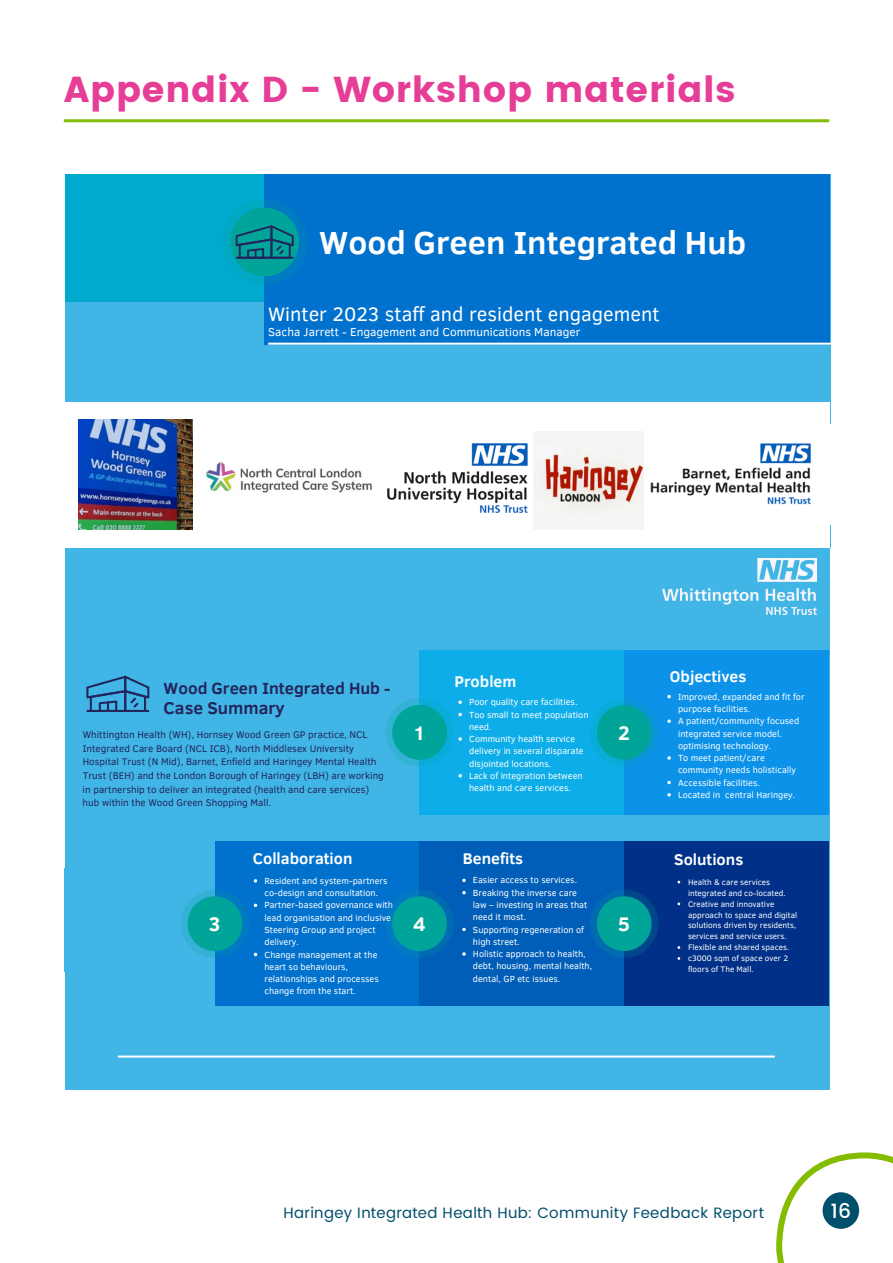
<style>
.page{position:relative;width:893px;height:1263px;background:#fff}
.page>*{position:absolute;margin:0;border:0;box-sizing:border-box;transform-origin:0 0}
.Heading_1_-_Main_titles{font:700 36px "Poppins";letter-spacing:.02em;color:#e63e97}
.t1{font:700 32.7px "Clear Sans";color:#fff}
.t2{font:500 20.25px "Poppins";color:#fff}
.t3{font:700 20.1px "Clear Sans";color:#fff}
.t4{font:19.95px "Clear Sans";color:#fff}
.t5{font:700 17.4px "Clear Sans";color:#23255d}
.t6{font:700 16.5px "Clear Sans";color:#23255d}
.t7{font:700 15.9px "Clear Sans";color:#fff}
.t8{font:15px "Poppins";letter-spacing:.025em;color:#004f6b}
.t9{font:11.7px "Clear Sans";color:#fff}
.t10{font:9.9px/13.6px "Clear Sans";color:#23255d}
.t11{font:9.15px/12.3px "Clear Sans";color:#fff}
.t12{font:8.25px/10.9px "Clear Sans";color:#fff}
</style>
<div class="page">
<svg style="left:776px;top:1152px;width:117px;height:111px"></svg>
<hr style="left:64px;top:119px;width:765px;height:3px;background:#84bd00">
<div style="left:65px;top:174px;width:765px;height:373px;background:#41b6e6"></div>
<div style="left:65px;top:174px;width:200px;height:128px;background:#00a9ce"></div>
<div style="left:265px;top:174px;width:565px;height:171px;background:#0072ce"></div>
<svg style="left:222px;top:199px;width:86px;height:86px;fill:#007bc3"></svg>
<div style="left:230px;top:208px;width:69px;height:68px;background:#00a499;border-radius:34px"></div>
<hr style="left:268px;top:343px;width:562px;height:2px;background:#fff">
<svg style="left:236px;top:225px;width:58px;height:34px"></svg>
<div style="left:65px;top:402px;width:765px;height:145px;background:#fff"></div>
<img style="left:643px;top:443px;width:168px;height:73px">
<img style="left:79px;top:420px;width:114px;height:109px">
<img style="left:205px;top:462px;width:167px;height:31px">
<img style="left:533px;top:443px;width:110px;height:73px">
<img style="left:388px;top:444px;width:139px;height:69px">
<div style="left:65px;top:549px;width:764px;height:541px;background:#41b6e6"></div>
<div style="left:215px;top:842px;width:205px;height:164px;background:#0072ce"></div>
<svg style="left:181px;top:889px;width:68px;height:69px"></svg>
<div style="left:188px;top:896px;width:54px;height:55px;background:#00a499;border-radius:27px"></div>
<div style="left:420px;top:650px;width:204px;height:164px;background:#0cade8"></div>
<div style="left:420px;top:842px;width:204px;height:164px;background:#005eb8"></div>
<div style="left:624px;top:650px;width:205px;height:164px;background:#0c92e8"></div>
<div style="left:624px;top:842px;width:205px;height:164px;background:#003087"></div>
<div style="left:590px;top:698px;width:68px;height:69px;background:linear-gradient(to right,#09b1d8,#0990d8);border-radius:34px"></div>
<svg style="left:590px;top:889px;width:68px;height:69px"></svg>
<div style="left:597px;top:705px;width:55px;height:55px;background:#00a499;border-radius:27px"></div>
<div style="left:597px;top:896px;width:55px;height:55px;background:#00a499;border-radius:27px"></div>
<svg style="left:385px;top:698px;width:69px;height:69px"></svg>
<svg style="left:462px;top:879px;width:4px;height:3px"></svg>
<svg style="left:462px;top:891px;width:4px;height:3px"></svg>
<svg style="left:462px;top:928px;width:4px;height:3px"></svg>
<svg style="left:462px;top:952px;width:4px;height:4px"></svg>
<div style="left:385px;top:889px;width:69px;height:69px;background:linear-gradient(to right,#007fc8,#0066ac);border-radius:34px"></div>
<div style="left:392px;top:705px;width:55px;height:55px;background:#00a499;border-radius:27px"></div>
<div style="left:392px;top:896px;width:55px;height:55px;background:#00a499;border-radius:27px"></div>
<hr style="left:118px;top:1055px;width:657px;height:2px;background:#fff">
<img style="left:663px;top:558px;width:154px;height:57px">
<svg style="left:86px;top:676px;width:63px;height:36px"></svg>
<svg style="left:458px;top:700px;width:4px;height:4px"></svg>
<svg style="left:458px;top:713px;width:4px;height:3px"></svg>
<svg style="left:458px;top:737px;width:4px;height:4px"></svg>
<svg style="left:458px;top:774px;width:4px;height:3px"></svg>
<svg style="left:667px;top:695px;width:4px;height:3px"></svg>
<svg style="left:667px;top:719px;width:4px;height:4px"></svg>
<svg style="left:667px;top:756px;width:4px;height:4px"></svg>
<svg style="left:667px;top:781px;width:4px;height:3px"></svg>
<svg style="left:667px;top:793px;width:4px;height:3px"></svg>
<p class="Heading_1_-_Main_titles" style="left:64px;top:68px;width:673px">Appendix D - Workshop materials</p>
<p class="t1" style="left:280px;top:219px;width:468px"><sup>3</sup> Wood Green Integrated Hub</p>
<p class="t4" style="left:268px;top:301px;width:393px">Winter 2023 staff and resident engagement</p>
<p class="t9" style="left:268px;top:324px;width:314px">Sacha Jarrett - Engagement and Communications Manager</p>
<p class="t6" style="left:164px;top:676px;width:228px">Wood Green Integrated Hub -</p>
<p class="t10" style="left:83px;top:728px;width:303px">Whittington Health (WH), Hornsey Wood Green GP practice, NCL Integrated Care Board (NCL ICB), North Middlesex University Hospital Trust (N Mid), Barnet, Enfield and Haringey Mental Health Trust (BEH) and the London Borough of Haringey (LBH) are working in partnership to deliver an integrated (health and care services) hub within the Wood Green Shopping Mall.</p>
<p class="t3" style="left:413px;top:718px;width:14px">1</p>
<p class="t5" style="left:164px;top:695px;width:123px">Case Summary</p>
<p class="t7" style="left:454px;top:670px;width:63px">Problem</p>
<p class="t11" style="left:469px;top:696px;width:121px">Poor quality care facilities.<br>Too small to meet population need.<br>Community health service delivery in several disparate disjointed locations.<br>Lack of integration between health and care services.</p>
<p class="t3" style="left:618px;top:718px;width:13px">2</p>
<p class="t7" style="left:670px;top:664px;width:78px">Objectives</p>
<p class="t11" style="left:678px;top:690px;width:128px">Improved, expanded and fit for purpose facilities.<br>A patient/community focused integrated service model. optimising technology.<br>To meet patient/care community needs holistically<br>Accessible facilities.<br>Located in central Haringey.</p>
<p class="t7" style="left:253px;top:847px;width:101px">Collaboration</p>
<p class="t7" style="left:463px;top:847px;width:62px">Benefits</p>
<p class="t7" style="left:674px;top:848px;width:71px">Solutions</p>
<p class="t3" style="left:209px;top:910px;width:13px">3</p>
<p class="t11" style="left:264px;top:874px;width:130px">Resident and system-partners co-design and consultation.<br>Partner-based governance with lead organisation and inclusive<br>Steering Group and project delivery.<br>Change management at the heart so behaviours, relationships and processes change from the start.</p>
<p class="t3" style="left:413px;top:910px;width:14px">4</p>
<p class="t11" style="left:473px;top:874px;width:121px">Easier access to services.<br>Breaking the inverse care law – investing in areas that need it most.<br>Supporting regeneration of high street.<br>Holistic approach to health, debt, housing, mental health, dental, GP etc issues.</p>
<p class="t3" style="left:618px;top:910px;width:13px">5</p>
<p class="t12" style="left:688px;top:876px;width:111px">Health &amp; care services integrated and co-located.<br>Creative and innovative approach to space and digital solutions driven by residents, services and service users.<br>Flexible and shared spaces. c3000 sqm of space over 2 floors of The Mall.</p>
<h3 class="t8" style="left:284px;top:1201px;width:482px">Haringey Integrated Health Hub: Community Feedback Report</h3>
<h3 class="t2" style="left:831px;top:1196px;width:22px">16</h3>
</div>
